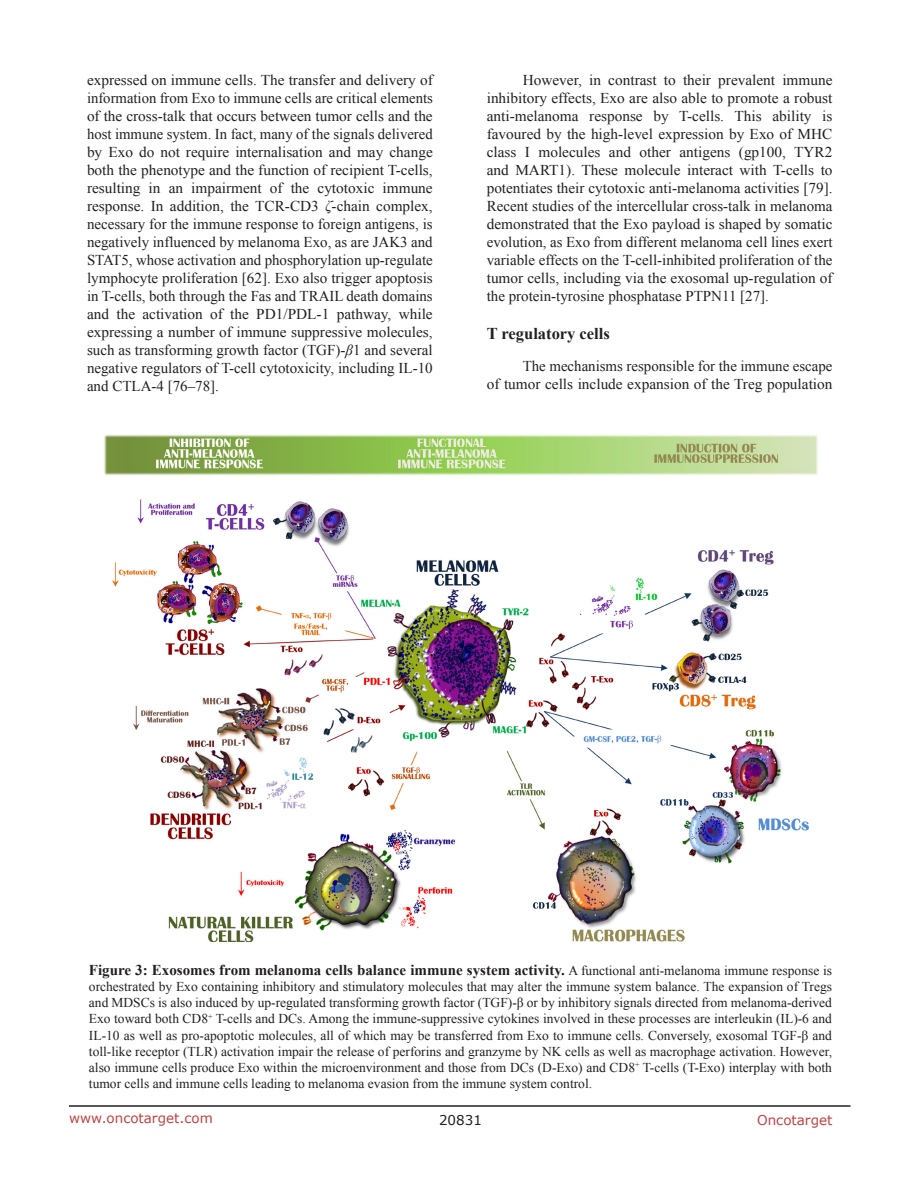
<style>
.page{position:relative;width:918px;height:1188px;background:#fff}
.page>*{position:absolute;margin:0;border:0;box-sizing:border-box;transform-origin:0 0}
.sub_heading_1{font:700 16.5px "Times New Roman";color:#231f20}
.BodyText{font:15px/18px "Times New Roman";color:#231f20;text-align:justify}
.Figuretrx{font:700 15px "Times New Roman";color:#231f20}
.Figuretrx-2{font:13.5px/16.2px "Times New Roman";color:#231f20;text-align:justify}
.t1{font:13.5px "Verdana";color:#c24141}
.t2{font:13.5px "Verdana";color:#231f20}
.s1{font-style:italic}
.s2{font-weight:400;font-size:13.5px}
</style>
<div class="page">
<hr style="left:69px;top:1105px;width:781px;height:2px;background:#231f20">
<img style="left:104px;top:434px;width:714px;height:507px">
<p class="BodyText" style="left:87px;top:71px;width:347px">expressed on immune cells. The transfer and delivery of information from Exo to immune cells are critical elements of the cross-talk that occurs between tumor cells and the host immune system. In fact, many of the signals delivered by Exo do not require internalisation and may change both the phenotype and the function of recipient T-cells, resulting in an impairment of the cytotoxic immune response. In addition, the TCR-CD3 <span class="s1">ζ</span>-chain complex, necessary for the immune response to foreign antigens, is negatively influenced by melanoma Exo, as are JAK3 and STAT5, whose activation and phosphorylation up-regulate lymphocyte proliferation [62]. Exo also trigger apoptosis in T-cells, both through the Fas and TRAIL death domains and the activation of the PD1/PDL-1 pathway, while expressing a number of immune suppressive molecules, such as transforming growth factor (TGF)-<span class="s1">β</span>1 and several negative regulators of T-cell cytotoxicity, including IL-10 and CTLA-4 [76–78].</p>
<p class="BodyText" style="left:487px;top:71px;width:347px;text-indent:36px">However, in contrast to their prevalent immune inhibitory effects, Exo are also able to promote a robust anti-melanoma response by T-cells. This ability is favoured by the high-level expression by Exo of MHC class I molecules and other antigens (gp100, TYR2 and MART1). These molecule interact with T-cells to potentiates their cytotoxic anti-melanoma activities [79].<br>Recent studies of the intercellular cross-talk in melanoma demonstrated that the Exo payload is shaped by somatic evolution, as Exo from different melanoma cell lines exert variable effects on the T-cell-inhibited proliferation of the tumor cells, including via the exosomal up-regulation of the protein-tyrosine phosphatase PTPN11 [27].</p>
<p class="sub_heading_1" style="left:487px;top:322px;width:125px">T regulatory cells</p>
<p class="BodyText" style="left:487px;top:356px;width:347px;text-align:right">The mechanisms responsible for the immune escape<br>of tumor cells include expansion of the Treg population</p>
<p class="Figuretrx" style="left:89px;top:959px;width:745px">Figure 3: Exosomes from melanoma cells balance immune system activity. <span class="s2">A functional anti-melanoma immune response is</span></p>
<p class="Figuretrx-2" style="left:89px;top:978px;width:745px">orchestrated by Exo containing inhibitory and stimulatory molecules that may alter the immune system balance. The expansion of Tregs and MDSCs is also induced by up-regulated transforming growth factor (TGF)-β or by inhibitory signals directed from melanoma-derived Exo toward both CD8<sup>+</sup> T-cells and DCs. Among the immune-suppressive cytokines involved in these processes are interleukin (IL)-6 and IL-10 as well as pro-apoptotic molecules, all of which may be transferred from Exo to immune cells. Conversely, exosomal TGF-β and toll-like receptor (TLR) activation impair the release of perforins and granzyme by NK cells as well as macrophage activation. However, also immune cells produce Exo within the microenvironment and those from DCs (D-Exo) and CD8<sup>+</sup> T-cells (T-Exo) interplay with both tumor cells and immune cells leading to melanoma evasion from the immune system control.</p>
<p class="t1" style="left:69px;top:1109px;width:145px">www.oncotarget.com</p>
<p class="t2" style="left:439px;top:1111px;width:44px">20831</p>
<p class="t1" style="left:757px;top:1111px;width:77px">Oncotarget</p>
</div>
